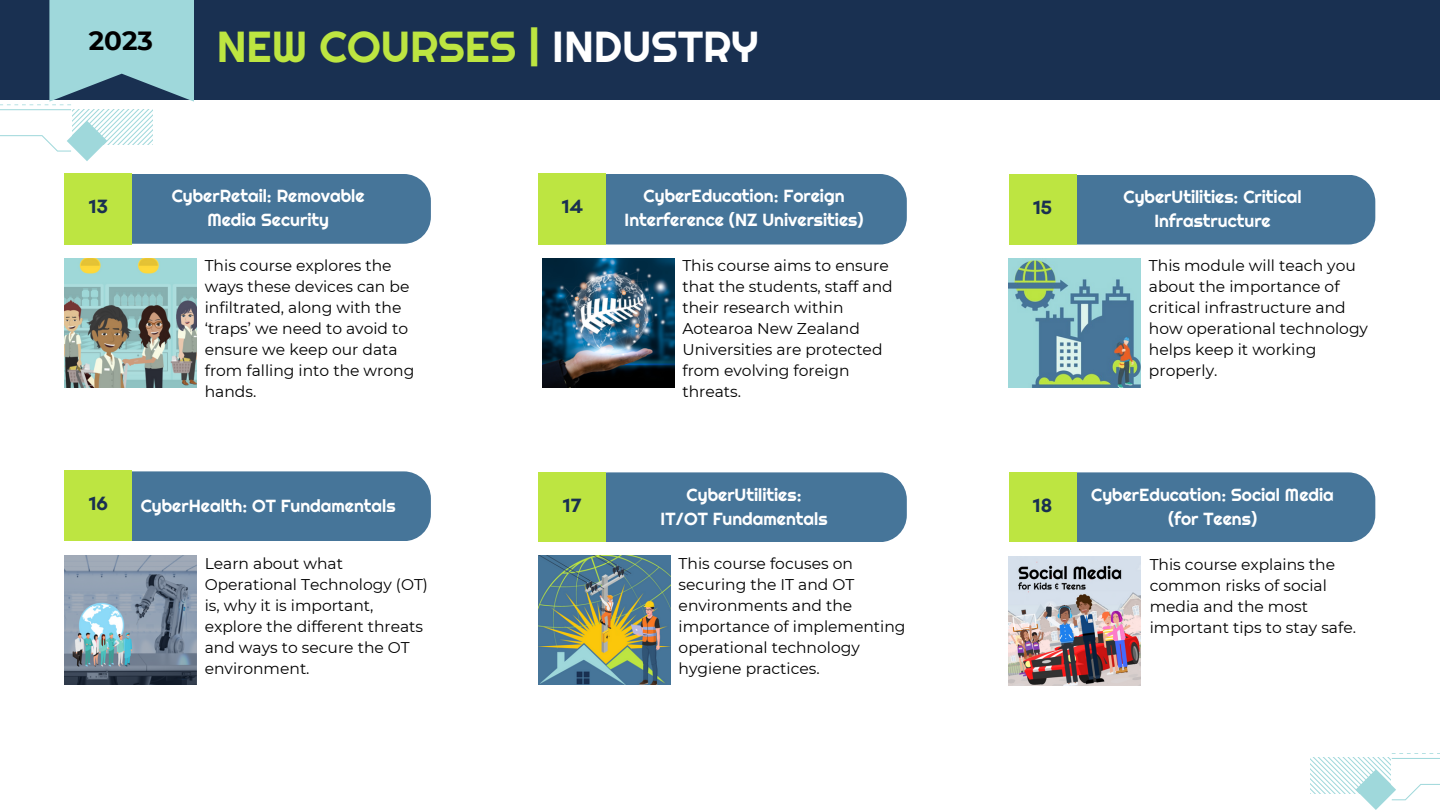
<style>
.page{position:relative;width:1440px;height:810px;background:#fff}
.page>*{position:absolute;margin:0;border:0;box-sizing:border-box;transform-origin:0 0}
.t1{font:43.4px "Righteous";color:#bde541}
.t2{font:700 26.2px "Montserrat";color:#000}
.t3{font:17.5px "Righteous";color:#fff}
.t4{font:700 17.5px "Galano Classic Alt";color:#193051}
.t5{font:15.5px/21px "Montserrat";color:#000}
.s1{color:#fff}
</style>
<div class="page">
<div style="left:0;top:0;width:1440px;height:100px;background:#193051"></div>
<div style="left:105px;top:174px;width:326px;height:70px;background:#467599;border-radius:27px"></div>
<svg style="left:0;top:0;width:194px;height:161px"></svg>
<div style="left:581px;top:174px;width:326px;height:71px;background:#467599;border-radius:27px"></div>
<img style="left:65px;top:258px;width:132px;height:129px">
<svg style="left:1311px;top:753px;width:129px;height:57px"></svg>
<div style="left:105px;top:471px;width:326px;height:70px;background:#467599;border-radius:27px"></div>
<div style="left:581px;top:472px;width:326px;height:70px;background:#467599;border-radius:27px"></div>
<img style="left:542px;top:258px;width:132px;height:129px">
<img style="left:65px;top:555px;width:132px;height:129px">
<img style="left:539px;top:555px;width:132px;height:129px">
<div style="left:1050px;top:175px;width:325px;height:70px;background:#467599;border-radius:27px"></div>
<div style="left:1050px;top:472px;width:325px;height:70px;background:#467599;border-radius:27px"></div>
<img style="left:1009px;top:258px;width:132px;height:129px">
<img style="left:1009px;top:556px;width:132px;height:129px">
<div style="left:65px;top:173px;width:67px;height:71px;background:#bde541"></div>
<div style="left:539px;top:173px;width:67px;height:71px;background:#bde541"></div>
<div style="left:1009px;top:174px;width:67px;height:70px;background:#bde541"></div>
<div style="left:65px;top:470px;width:67px;height:71px;background:#bde541"></div>
<div style="left:539px;top:472px;width:67px;height:70px;background:#bde541"></div>
<div style="left:1009px;top:472px;width:67px;height:70px;background:#bde541"></div>
<p class="t2" style="left:89px;top:25px;width:66px">2023</p>
<p class="t1" style="left:217px;top:19px;width:543px">NEW COURSES | <span class="s1">INDUSTRY</span></p>
<p class="t3" style="left:172px;top:185px;width:194px">CyberRetail: Removable</p>
<p class="t3" style="left:207px;top:209px;width:123px">Media Security</p>
<p class="t3" style="left:644px;top:185px;width:203px">CyberEducation: Foreign</p>
<p class="t3" style="left:625px;top:209px;width:240px">Interference (NZ Universities)</p>
<p class="t4" style="left:89px;top:196px;width:20px">13</p>
<p class="t4" style="left:562px;top:196px;width:22px">14</p>
<p class="t4" style="left:1033px;top:196px;width:21px">15</p>
<p class="t5" style="left:205px;top:255px;width:211px">This course explores the ways these devices can be infiltrated, along with the ‘traps’ we need to avoid to ensure we keep our data from falling into the wrong hands.</p>
<p class="t5" style="left:682px;top:255px;width:212px">This course aims to ensure that the students, staff and their research within<br>Aotearoa New Zealand<br>Universities are protected from evolving foreign threats.</p>
<p class="t3" style="left:687px;top:484px;width:116px">CyberUtilities:</p>
<p class="t3" style="left:661px;top:508px;width:168px">IT/OT Fundamentals</p>
<p class="t4" style="left:89px;top:493px;width:21px">16</p>
<p class="t4" style="left:563px;top:495px;width:20px">17</p>
<p class="t4" style="left:1033px;top:495px;width:21px">18</p>
<p class="t3" style="left:141px;top:495px;width:256px">CyberHealth: OT Fundamentals</p>
<p class="t5" style="left:205px;top:553px;width:225px">Learn about what<br>Operational Technology (OT) is, why it is important, explore the different threats and ways to secure the OT environment.</p>
<p class="t5" style="left:679px;top:553px;width:228px">This course focuses on securing the IT and OT environments and the importance of implementing operational technology hygiene practices.</p>
<p class="t3" style="left:1124px;top:186px;width:180px">CyberUtilities: Critical</p>
<p class="t3" style="left:1154px;top:210px;width:118px">Infrastructure</p>
<p class="t5" style="left:1149px;top:255px;width:221px">This module will teach you about the importance of critical infrastructure and how operational technology helps keep it working properly.</p>
<p class="t3" style="left:1091px;top:484px;width:244px">CyberEducation: Social Media</p>
<p class="t3" style="left:1168px;top:508px;width:91px">(for Teens)</p>
<p class="t5" style="left:1150px;top:554px;width:208px">This course explains the common risks of social media and the most important tips to stay safe.</p>
</div>
